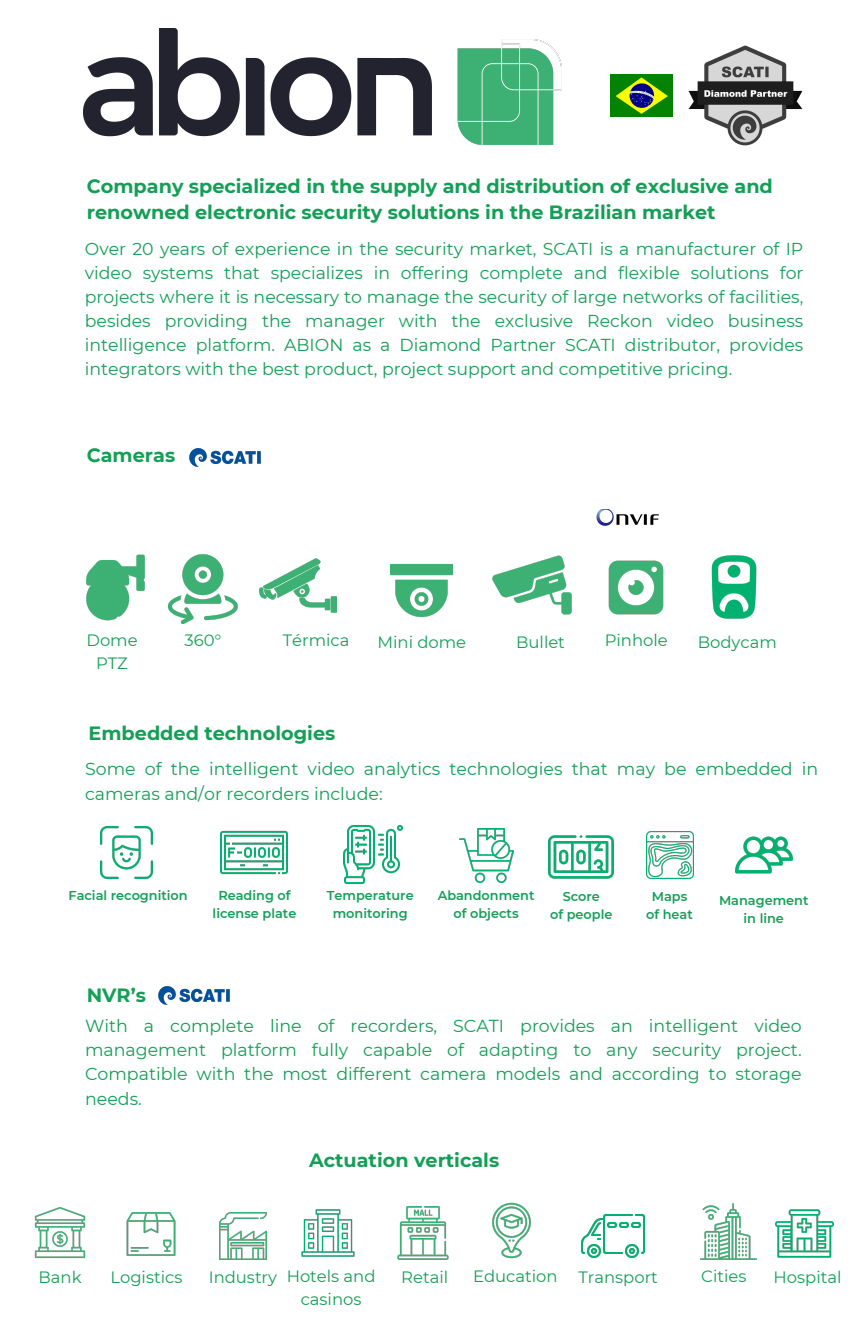
<style>
.page{position:relative;width:867px;height:1339px;background:#fff}
.page>*{position:absolute;margin:0;border:0;box-sizing:border-box;transform-origin:0 0}
.t1{font:700 19.18px/26.8px "Montserrat";color:#139f56}
.t2{font:17.39px/24.1px "Montserrat";color:#139f56}
.t3{font:17.25px/24.1px "Montserrat";color:#139f56;text-align:justify}
.t4{font:16.41px "Montserrat";color:#139f56}
.t5{font:600 12.85px/17.8px "Montserrat";color:#139f56;text-align:center}
</style>
<div class="page">
<img style="left:86px;top:554px;width:59px;height:67px">
<img style="left:168px;top:554px;width:69px;height:69px">
<img style="left:260px;top:558px;width:76px;height:55px">
<img style="left:390px;top:564px;width:62px;height:53px">
<img style="left:492px;top:555px;width:79px;height:60px">
<img style="left:608px;top:560px;width:56px;height:55px">
<img style="left:492px;top:1202px;width:39px;height:57px">
<img style="left:126px;top:1212px;width:50px;height:44px">
<img style="left:219px;top:1212px;width:47px;height:47px">
<img style="left:397px;top:1207px;width:52px;height:52px">
<img style="left:34px;top:1207px;width:52px;height:52px">
<img style="left:700px;top:1203px;width:55px;height:56px">
<img style="left:581px;top:1214px;width:63px;height:44px">
<img style="left:301px;top:1209px;width:53px;height:48px">
<img style="left:775px;top:1209px;width:58px;height:49px">
<img style="left:101px;top:826px;width:51px;height:52px">
<img style="left:221px;top:830px;width:66px;height:45px">
<img style="left:343px;top:825px;width:60px;height:59px">
<img style="left:459px;top:829px;width:54px;height:53px">
<img style="left:548px;top:835px;width:65px;height:44px">
<img style="left:646px;top:831px;width:47px;height:48px">
<img style="left:735px;top:836px;width:56px;height:38px">
<img style="left:711px;top:555px;width:46px;height:64px">
<img style="left:596px;top:509px;width:63px;height:17px">
<img style="left:688px;top:45px;width:115px;height:101px">
<img style="left:83px;top:29px;width:478px;height:116px">
<img style="left:610px;top:74px;width:62px;height:42px">
<img style="left:189px;top:448px;width:71px;height:18px">
<img style="left:158px;top:987px;width:71px;height:17px">
<p class="t1" style="left:87px;top:172px;width:687px">Company specialized in the supply and distribution of exclusive and renowned electronic security solutions in the Brazilian market</p>
<p class="t3" style="left:85px;top:236px;width:719px">Over 20 years of experience in the security market, SCATI is a manufacturer of IP video systems that specializes in offering complete and flexible solutions for projects where it is necessary to manage the security of large networks of facilities, besides providing the manager with the exclusive Reckon video business intelligence platform. ABION as a Diamond Partner SCATI distributor, provides integrators with the best product, project support and competitive pricing.</p>
<p class="t1" style="left:87px;top:441px;width:90px">Cameras</p>
<p class="t4" style="left:86px;top:630px;width:53px">Dome</p>
<p class="t4" style="left:96px;top:653px;width:33px">PTZ</p>
<p class="t4" style="left:184px;top:630px;width:38px">360°</p>
<p class="t4" style="left:283px;top:630px;width:68px">Térmica</p>
<p class="t4" style="left:377px;top:632px;width:90px">Mini dome</p>
<p class="t4" style="left:516px;top:632px;width:50px">Bullet</p>
<p class="t4" style="left:604px;top:630px;width:64px">Pinhole</p>
<p class="t1" style="left:89px;top:720px;width:248px">Embedded technologies</p>
<p class="t4" style="left:697px;top:632px;width:80px">Bodycam</p>
<p class="t2" style="left:85px;top:757px;width:734px">Some of the intelligent video analytics technologies that may be embedded in cameras and/or recorders include:</p>
<p class="t5" style="left:68px;top:886px;width:121px">Facial recognition</p>
<p class="t5" style="left:218px;top:886px;width:74px">Reading of</p>
<p class="t5" style="left:212px;top:904px;width:85px">license plate</p>
<p class="t5" style="left:326px;top:886px;width:88px">Temperature monitoring</p>
<p class="t5" style="left:437px;top:886px;width:98px">Abandonment of objects</p>
<p class="t5" style="left:562px;top:888px;width:39px">Score</p>
<p class="t5" style="left:550px;top:906px;width:64px">of people</p>
<p class="t5" style="left:651px;top:888px;width:37px">Maps</p>
<p class="t5" style="left:646px;top:906px;width:48px">of heat</p>
<p class="t5" style="left:718px;top:891px;width:91px">Management</p>
<p class="t5" style="left:743px;top:909px;width:42px">in line</p>
<p class="t1" style="left:87px;top:981px;width:61px">NVR’s</p>
<p class="t2" style="left:85px;top:1014px;width:717px;text-align:justify">With a complete line of recorders, SCATI provides an intelligent video management platform fully capable of adapting to any security project.<br>Compatible with the most different camera models and according to storage needs.</p>
<p class="t1" style="left:309px;top:1147px;width:191px">Actuation verticals</p>
<p class="t4" style="left:38px;top:1267px;width:44px">Bank</p>
<p class="t4" style="left:110px;top:1267px;width:73px">Logistics</p>
<p class="t4" style="left:209px;top:1267px;width:70px">Industry</p>
<p class="t4" style="left:286px;top:1266px;width:90px">Hotels and</p>
<p class="t4" style="left:300px;top:1288px;width:62px">casinos</p>
<p class="t4" style="left:401px;top:1267px;width:48px">Retail</p>
<p class="t4" style="left:473px;top:1266px;width:86px">Education</p>
<p class="t4" style="left:578px;top:1267px;width:81px">Transport</p>
<p class="t4" style="left:701px;top:1266px;width:47px">Cities</p>
<p class="t4" style="left:773px;top:1267px;width:69px">Hospital</p>
</div>
